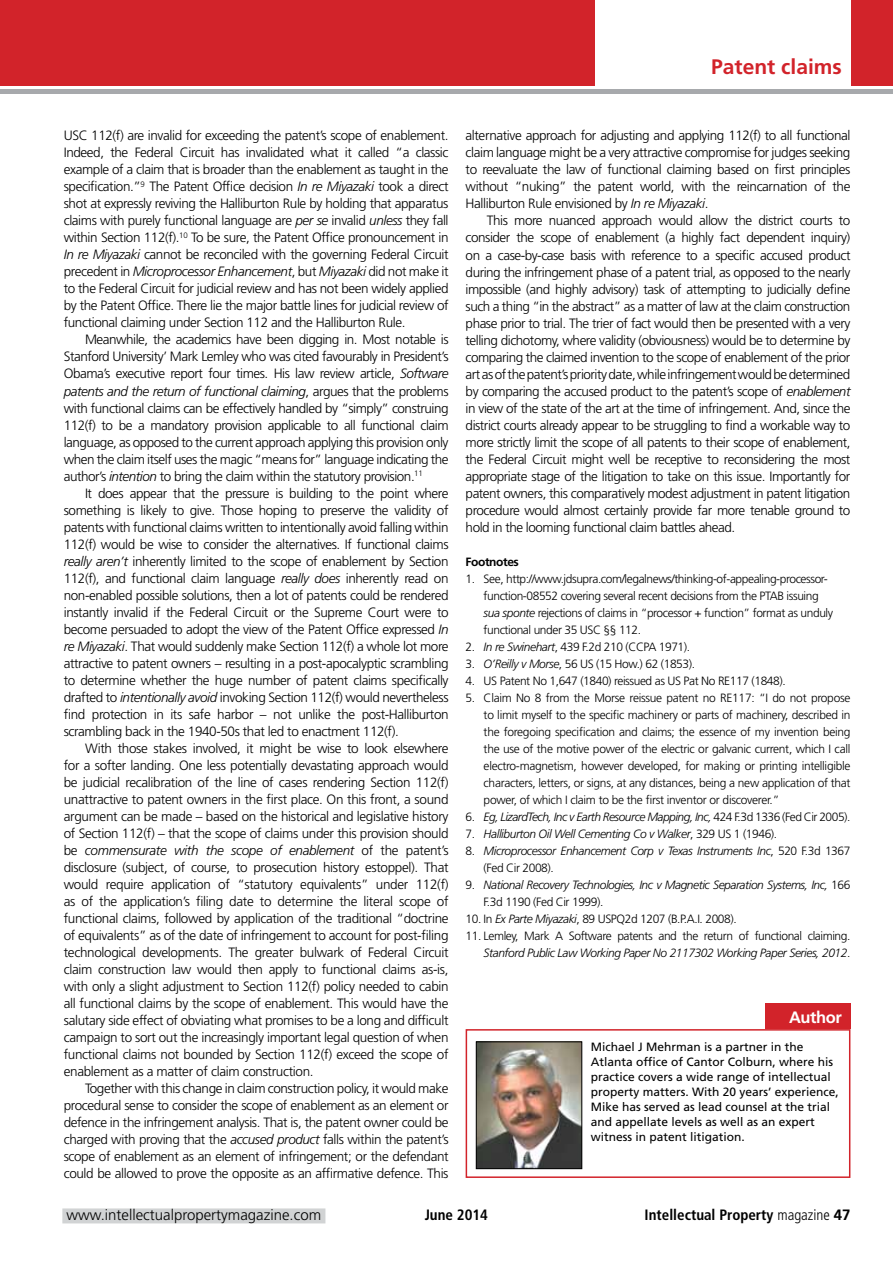
<style>
.page{position:relative;width:893px;height:1263px;background:#fff}
.page>*{position:absolute;margin:0;border:0;box-sizing:border-box;transform-origin:0 0}
.t1{font:700 21px "Frutiger LT Std";color:#d2232a}
.t2{font:700 16.5px "Frutiger LT Std";letter-spacing:-.025em;color:#fff}
.t3{font:700 condensed 15px "Frutiger LT Std";color:#000}
.t4{font:300 15px "Frutiger LT Std";color:#000}
.t5{font:300 13.5px/17px "Frutiger LT Std";letter-spacing:-.03em;color:#000;text-align:justify}
.t6{font:300 12px/17px "Frutiger LT Std";letter-spacing:-.035em;color:#000}
.t7{font:italic 300 12px/17px "Frutiger LT Std";letter-spacing:-.035em;color:#000}
.t8{font:12px/15px "Frutiger LT Std";color:#000}
.t9{font:700 12px "Frutiger LT Std";letter-spacing:-.035em;color:#000}
.s1{font-style:italic}
.s2{font-style:normal}
.s3{font-weight:300}
.s4{font-stretch:normal}
</style>
<div class="page">
<div style="left:62px;top:1208px;width:263px;height:15px;background:#d1d3d4"></div>
<div style="left:466px;top:1029px;width:384px;height:149px;border:2px solid #d2232a"></div>
<div style="left:765px;top:1003px;width:85px;height:26px;background:#d2232a"></div>
<img style="left:478px;top:1043px;width:102px;height:124px">
<div style="left:476px;top:1041px;width:106px;height:128px;border:1px solid #000"></div>
<div style="left:0;top:0;width:893px;height:85px;background:#d2232a"></div>
<div style="left:595px;top:0;width:255px;height:87px;background:#fff"></div>
<div style="left:0;top:89px;width:893px;height:5px;background:#a7a9ac"></div>
<h1 class="t1" style="left:711px;top:54px;width:132px">Patent claims</h1>
<p class="t5" style="left:64px;top:127px;width:386px">USC 112(f) are invalid for exceeding the patent’s scope of enablement.<br>Indeed, the Federal Circuit has invalidated what it called “a classic example of a claim that is broader than the enablement as taught in the specification.”<sup>9</sup> The Patent Office decision <span class="s1">In re Miyazaki</span> took a direct shot at expressly reviving the Halliburton Rule by holding that apparatus claims with purely functional language are <span class="s1">per se</span> invalid <span class="s1">unless</span> they fall within Section 112(f).<sup>10</sup> To be sure, the Patent Office pronouncement in <span class="s1">In re Miyazaki</span> cannot be reconciled with the governing Federal Circuit precedent in <span class="s1">Microprocessor Enhancement</span>, but <span class="s1">Miyazaki</span> did not make it to the Federal Circuit for judicial review and has not been widely applied by the Patent Office. There lie the major battle lines for judicial review of functional claiming under Section 112 and the Halliburton Rule.</p>
<p class="t5" style="left:64px;top:331px;width:386px;text-indent:21px">Meanwhile, the academics have been digging in. Most notable is Stanford University’ Mark Lemley who was cited favourably in President’s Obama’s executive report four times. His law review article, <span class="s1">Software patents and the return of functional claiming</span>, argues that the problems with functional claims can be effectively handled by “simply” construing 112(f) to be a mandatory provision applicable to all functional claim language, as opposed to the current approach applying this provision only when the claim itself uses the magic “means for” language indicating the author’s <span class="s1">intention</span> to bring the claim within the statutory provision.<sup>11</sup></p>
<p class="t5" style="left:64px;top:485px;width:386px;text-indent:21px">It does appear that the pressure is building to the point where something is likely to give. Those hoping to preserve the validity of patents with functional claims written to intentionally avoid falling within 112(f) would be wise to consider the alternatives. If functional claims <span class="s1">really aren’t</span> inherently limited to the scope of enablement by Section 112(f), and functional claim language <span class="s1">really does</span> inherently read on non-enabled possible solutions, then a lot of patents could be rendered instantly invalid if the Federal Circuit or the Supreme Court were to become persuaded to adopt the view of the Patent Office expressed <span class="s1">In re Miyazaki</span>. That would suddenly make Section 112(f) a whole lot more attractive to patent owners – resulting in a post-apocalyptic scrambling to determine whether the huge number of patent claims specifically drafted to <span class="s1">intentionally avoid</span> invoking Section 112(f) would nevertheless find protection in its safe harbor – not unlike the post-Halliburton scrambling back in the 1940-50s that led to enactment 112(f).</p>
<p class="t5" style="left:64px;top:740px;width:386px;text-indent:21px">With those stakes involved, it might be wise to look elsewhere for a softer landing. One less potentially devastating approach would be judicial recalibration of the line of cases rendering Section 112(f) unattractive to patent owners in the first place. On this front, a sound argument can be made – based on the historical and legislative history of Section 112(f) – that the scope of claims under this provision should be <span class="s1">commensurate with the scope of enablement</span> of the patent’s disclosure (subject, of course, to prosecution history estoppel). That would require application of “statutory equivalents” under 112(f) as of the application’s filing date to determine the literal scope of functional claims, followed by application of the traditional “doctrine of equivalents” as of the date of infringement to account for post-filing technological developments. The greater bulwark of Federal Circuit claim construction law would then apply to functional claims as-is, with only a slight adjustment to Section 112(f) policy needed to cabin all functional claims by the scope of enablement. This would have the salutary side effect of obviating what promises to be a long and difficult campaign to sort out the increasingly important legal question of when functional claims not bounded by Section 112(f) exceed the scope of enablement as a matter of claim construction.</p>
<p class="t5" style="left:64px;top:1080px;width:386px;text-indent:21px">Together with this change in claim construction policy, it would make procedural sense to consider the scope of enablement as an element or defence in the infringement analysis. That is, the patent owner could be charged with proving that the <span class="s1">accused product</span> falls within the patent’s scope of enablement as an element of infringement; or the defendant could be allowed to prove the opposite as an affirmative defence. This</p>
<p class="t5" style="left:466px;top:127px;width:386px">alternative approach for adjusting and applying 112(f) to all functional claim language might be a very attractive compromise for judges seeking to reevaluate the law of functional claiming based on first principles without “nuking” the patent world, with the reincarnation of the Halliburton Rule envisioned by <span class="s1">In re Miyazaki</span>.</p>
<p class="t5" style="left:466px;top:213px;width:386px;text-indent:21px">This more nuanced approach would allow the district courts to consider the scope of enablement (a highly fact dependent inquiry) on a case-by-case basis with reference to a specific accused product during the infringement phase of a patent trial, as opposed to the nearly impossible (and highly advisory) task of attempting to judicially define such a thing “in the abstract” as a matter of law at the claim construction phase prior to trial. The trier of fact would then be presented with a very telling dichotomy, where validity (obviousness) would be to determine by comparing the claimed invention to the scope of enablement of the prior art as of the patent’s priority date, while infringement would be determined by comparing the accused product to the patent’s scope of <span class="s1">enablement </span>in view of the state of the art at the time of infringement. And, since the district courts already appear to be struggling to find a workable way to more strictly limit the scope of all patents to their scope of enablement, the Federal Circuit might well be receptive to reconsidering the most appropriate stage of the litigation to take on this issue. Importantly for patent owners, this comparatively modest adjustment in patent litigation procedure would almost certainly provide far more tenable ground to hold in the looming functional claim battles ahead.</p>
<p class="t9" style="left:466px;top:554px;width:55px">Footnotes</p>
<p class="t6" style="left:484px;top:570px;width:351px;text-indent:-18px">1. See, http://www.jdsupra.com/legalnews/thinking-of-appealing-processor&shy;function-08552 covering several recent decisions from the PTAB issuing <span class="s1">sua sponte</span> rejections of claims in “processor + function” format as unduly functional under 35 USC §§ 112.</p>
<p class="t6" style="left:466px;top:638px;width:226px">2. <span class="s1">In re Swinehart</span>, 439 F.2d 210 (CCPA 1971).</p>
<p class="t6" style="left:466px;top:655px;width:231px">3. <span class="s1">O’Reilly v Morse</span>, 56 US (15 How.) 62 (1853).</p>
<p class="t6" style="left:466px;top:672px;width:322px">4. US Patent No 1,647 (1840) reissued as US Pat No RE117 (1848).</p>
<p class="t6" style="left:484px;top:689px;width:368px;text-align:justify;text-indent:-18px">5. Claim No 8 from the Morse reissue patent no RE117: “I do not propose to limit myself to the specific machinery or parts of machinery, described in the foregoing specification and claims; the essence of my invention being the use of the motive power of the electric or galvanic current, which I call electro-magnetism, however developed, for making or printing intelligible characters, letters, or signs, at any distances, being a new application of that power, of which I claim to be the first inventor or discoverer.”</p>
<p class="t7" style="left:466px;top:808px;width:386px"><span class="s2">6.</span> Eg, LizardTech, Inc v Earth Resource Mapping, Inc, <span class="s2">424 F.3d 1336 (Fed Cir 2005).</span></p>
<p class="t7" style="left:466px;top:825px;width:313px"><span class="s2">7.</span> Halliburton Oil Well Cementing Co v Walker<span class="s2">, 329 US 1 (1946).</span></p>
<p class="t7" style="left:484px;top:842px;width:368px;text-indent:-18px"><span class="s2">8.</span> Microprocessor Enhancement Corp v Texas Instruments Inc<span class="s2">, 520 F.3d 1367 (Fed Cir 2008).</span></p>
<p class="t7" style="left:484px;top:876px;width:368px;text-indent:-18px"><span class="s2">9.</span> National Recovery Technologies, Inc v Magnetic Separation Systems, Inc, <span class="s2">166<br>F.3d 1190 (Fed Cir 1999).</span></p>
<p class="t6" style="left:466px;top:910px;width:273px">10. In <span class="s1">Ex Parte Miyazaki</span>, 89 USPQ2d 1207 (B.P.A.I. 2008).</p>
<p class="t6" style="left:466px;top:927px;width:386px;text-align:right">11. Lemley, Mark A Software patents and the return of functional claiming.<br><span class="s1">Stanford Public Law Working Paper No 2117302 Working Paper Series, 2012</span>.</p>
<p class="t2" style="left:789px;top:1007px;width:54px">Author</p>
<p class="t8" style="left:591px;top:1039px;width:250px">Michael J Mehrman is a partner in the Atlanta office of Cantor Colburn, where his practice covers a wide range of intellectual property matters. With 20 years’ experience, Mike has served as lead counsel at the trial and appellate levels as well as an expert witness in patent litigation.</p>
<p class="t4" style="left:67px;top:1207px;width:256px">www.intellectualpropertymagazine.com</p>
<p class="t3" style="left:425px;top:1206px;width:65px">June 2014</p>
<p class="t3" style="left:645px;top:1206px;width:207px">Intellectual Property <span class="s3">magazine</span> <span class="s4">47</span></p>
</div>
